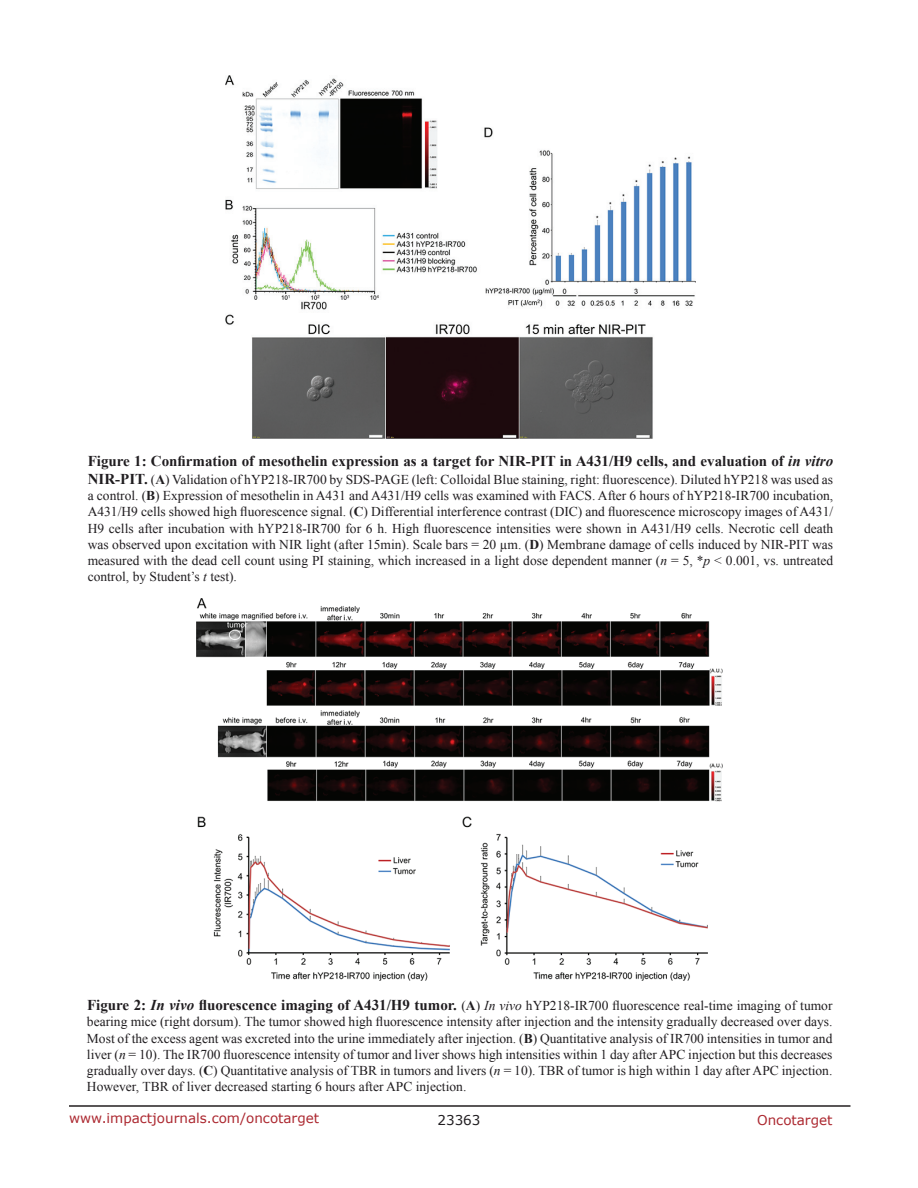
<style>
.page{position:relative;width:918px;height:1188px;background:#fff}
.page>*{position:absolute;margin:0;border:0;box-sizing:border-box;transform-origin:0 0}
.t1{font:700 15px "Times New Roman";color:#201d20}
.t2{font:13.5px/16.2px "Times New Roman";color:#201d20;text-align:justify}
.t3{font:13.5px "Verdana";color:#ac2830}
.t4{font:13.5px "Verdana";color:#201d20}
.s1{font-style:italic}
.s2{font-weight:700;font-size:15px}
.s3{font-weight:700}
.s4{font-weight:700;font-style:italic;font-size:15px}
</style>
<div class="page">
<hr style="left:69px;top:1105px;width:781px;height:2px;background:#231f20">
<img style="left:226px;top:75px;width:469px;height:363px">
<img style="left:197px;top:599px;width:526px;height:382px">
<p class="t1" style="left:88px;top:451px;width:747px">Figure 1: Confirmation of mesothelin expression as a target for NIR-PIT in A431/H9 cells, and evaluation of <span class="s1">in vitro</span></p>
<p class="t2" style="left:88px;top:471px;width:747px"><span class="s2">NIR-PIT.</span> (<span class="s3">A</span>) Validation of hYP218-IR700 by SDS-PAGE (left: Colloidal Blue staining, right: fluorescence). Diluted hYP218 was used as a control. (<span class="s3">B</span>) Expression of mesothelin in A431 and A431/H9 cells was examined with FACS. After 6 hours of hYP218-IR700 incubation, A431/H9 cells showed high fluorescence signal. (<span class="s3">C</span>) Differential interference contrast (DIC) and fluorescence microscopy images of A431/ H9 cells after incubation with hYP218-IR700 for 6 h. High fluorescence intensities were shown in A431/H9 cells. Necrotic cell death was observed upon excitation with NIR light (after 15min). Scale bars = 20 µm. (<span class="s3">D</span>) Membrane damage of cells induced by NIR-PIT was measured with the dead cell count using PI staining, which increased in a light dose dependent manner (<span class="s1">n</span> = 5, *<span class="s1">p</span> &lt; 0.001, vs. untreated control, by Student’s <span class="s1">t</span> test).</p>
<p class="t2" style="left:87px;top:997px;width:747px"><span class="s2">Figure 2:</span> <span class="s4">In vivo</span> <span class="s2">fluorescence imaging of A431/H9 tumor.</span> (<span class="s3">A</span>) <span class="s1">In vivo</span> hYP218-IR700 fluorescence real-time imaging of tumor bearing mice (right dorsum). The tumor showed high fluorescence intensity after injection and the intensity gradually decreased over days.<br>Most of the excess agent was excreted into the urine immediately after injection. (<span class="s3">B</span>) Quantitative analysis of IR700 intensities in tumor and liver (<span class="s1">n</span> = 10). The IR700 fluorescence intensity of tumor and liver shows high intensities within 1 day after APC injection but this decreases gradually over days. (<span class="s3">C</span>) Quantitative analysis of TBR in tumors and livers (<span class="s1">n</span> = 10). TBR of tumor is high within 1 day after APC injection.<br>However, TBR of liver decreased starting 6 hours after APC injection.</p>
<p class="t3" style="left:69px;top:1109px;width:252px">www.impactjournals.com/oncotarget</p>
<p class="t4" style="left:438px;top:1111px;width:44px">23363</p>
<p class="t3" style="left:757px;top:1111px;width:77px">Oncotarget</p>
</div>
